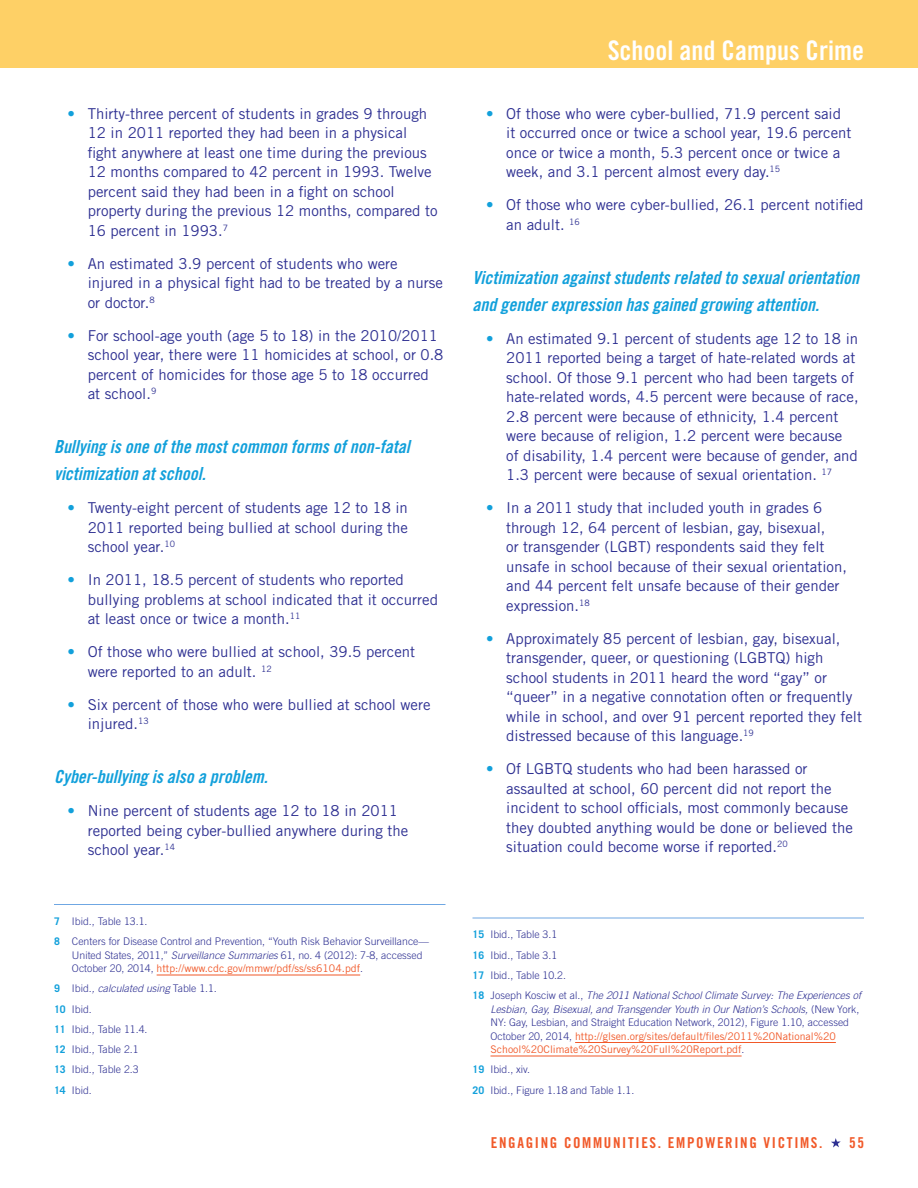
<style>
.page{position:relative;width:918px;height:1188px;background:#fff}
.page>*{position:absolute;margin:0;border:0;box-sizing:border-box;transform-origin:0 0}
.t1{font:27px "Trade Gothic LT Std Bd Cn 20";color:#fff}
.t2{font:18px/27px "Trade Gothic LT Std Bd Cn 20 Obl";color:#12a0db}
.t3{font:15px/19.5px "Trade Gothic LT Std";color:#2e3092}
.t4{font:15px "Trade Gothic LT Std Bd Cn 20";letter-spacing:.11em;color:#f15929}
.t5{font:300 10.5px/20.2px "Trade Gothic LT Std";color:#2e3092}
.t6{font:10.5px/13.5px "Trade Gothic LT Std";color:#f15929}
.s1{color:#12a0db}
.s2{font-weight:700;color:#12a0db}
.s3{font-style:italic}
.s4{font-weight:400;color:#f15929}
.s5{font-weight:300;font-style:italic;color:#2e3092}
.s6{font-weight:300;color:#2e3092}
</style>
<div class="page">
<svg style="left:831px;top:1138px;width:10px;height:10px"></svg>
<div style="left:0;top:0;width:918px;height:68px;background:#fed066"></div>
<hr style="left:472px;top:918px;width:392px;height:1px;background:#6fa7e3">
<hr style="left:575px;top:1042px;width:261px;height:1px;background:#f15929">
<hr style="left:490px;top:1056px;width:252px;height:1px;background:#f15929">
<hr style="left:54px;top:904px;width:392px;height:1px;background:#6fa7e3">
<hr style="left:157px;top:975px;width:203px;height:1px;background:#f15929">
<p class="t3" style="left:88px;top:104px;width:351px;text-indent:-20px"><span class="s1">•</span> Thirty-three percent of students in grades 9 through 12 in 2011 reported they had been in a physical fight anywhere at least one time during the previous 12 months compared to 42 percent in 1993. Twelve percent said they had been in a fight on school property during the previous 12 months, compared to 16 percent in 1993.<sup>7</sup></p>
<p class="t3" style="left:88px;top:254px;width:357px;text-indent:-20px"><span class="s1">•</span> An estimated 3.9 percent of students who were injured in a physical fight had to be treated by a nurse or doctor.<sup>8</sup></p>
<p class="t3" style="left:88px;top:326px;width:357px;text-indent:-20px"><span class="s1">•</span> For school-age youth (age 5 to 18) in the 2010/2011 school year, there were 11 homicides at school, or 0.8 percent of homicides for those age 5 to 18 occurred at school.<sup>9</sup></p>
<p class="t2" style="left:54px;top:434px;width:357px">Bullying is one of the most common forms of non-fatal victimization at school.</p>
<p class="t3" style="left:88px;top:498px;width:322px;text-align:justify;text-indent:-20px"><span class="s1">•</span> Twenty-eight percent of students age 12 to 18 in 2011 reported being bullied at school during the school year.<sup>10</sup></p>
<p class="t3" style="left:88px;top:570px;width:352px;text-indent:-20px"><span class="s1">•</span> In 2011, 18.5 percent of students who reported bullying problems at school indicated that it occurred at least once or twice a month.<sup>11</sup></p>
<p class="t3" style="left:88px;top:642px;width:329px;text-indent:-20px"><span class="s1">•</span> Of those who were bullied at school, 39.5 percent were reported to an adult. <sup>12</sup></p>
<p class="t3" style="left:88px;top:695px;width:344px;text-indent:-20px"><span class="s1">•</span> Six percent of those who were bullied at school were injured.<sup>13</sup></p>
<p class="t2" style="left:54px;top:764px;width:215px">Cyber-bullying is also a problem.</p>
<p class="t3" style="left:88px;top:801px;width:322px;text-indent:-20px"><span class="s1">•</span> Nine percent of students age 12 to 18 in 2011 reported being cyber-bullied anywhere during the school year.<sup>14</sup></p>
<p class="t5" style="left:54px;top:911px;width:377px"><span class="s2">7</span> Ibid., Table 13.1.<br><span class="s2">8</span> Centers for Disease Control and Prevention, “Youth Risk Behavior Surveillance—</p>
<p class="t5" style="left:72px;top:948px;width:352px;line-height:13.5px">United States, 2011,” <span class="s3">Surveillance Summaries</span> 61, no. 4 (2012): 7-8, accessed<br>October 20, 2014, <span class="s4">http://www.cdc.gov/mmwr/pdf/ss/ss6104.pdf</span>.</p>
<p class="t5" style="left:54px;top:978px;width:164px"><span class="s2">9</span> Ibid.<span class="s3">, calculated using</span> Table 1.1<span class="s3">.<br></span><span class="s2">10</span> Ibid.<br><span class="s2">11</span> Ibid., Table 11.4.<br><span class="s2">12</span> Ibid., Table 2.1<br><span class="s2">13</span> Ibid., Table 2.3<br><span class="s2">14</span> Ibid.</p>
<h1 class="t1" style="left:608px;top:34px;width:258px">School and Campus Crime</h1>
<p class="t3" style="left:506px;top:104px;width:347px;text-indent:-20px"><span class="s1">•</span> Of those who were cyber-bullied, 71.9 percent said it occurred once or twice a school year, 19.6 percent once or twice a month, 5.3 percent once or twice a week, and 3.1 percent almost every day.<sup>15</sup></p>
<p class="t3" style="left:506px;top:195px;width:359px;text-indent:-20px"><span class="s1">•</span> Of those who were cyber-bullied, 26.1 percent notified an adult. <sup>16</sup></p>
<p class="t2" style="left:472px;top:264px;width:388px">Victimization against students related to sexual orientation and gender expression has gained growing attention.</p>
<p class="t3" style="left:506px;top:329px;width:354px;text-indent:-20px"><span class="s1">•</span> An estimated 9.1 percent of students age 12 to 18 in 2011 reported being a target of hate-related words at school. Of those 9.1 percent who had been targets of hate-related words, 4.5 percent were because of race, 2.8 percent were because of ethnicity, 1.4 percent were because of religion, 1.2 percent were because of disability, 1.4 percent were because of gender, and 1.3 percent were because of sexual orientation. <sup>17</sup></p>
<p class="t3" style="left:506px;top:498px;width:342px;text-indent:-20px"><span class="s1">•</span> In a 2011 study that included youth in grades 6 through 12, 64 percent of lesbian, gay, bisexual,<br>or transgender (LGBT) respondents said they felt unsafe in school because of their sexual orientation, and 44 percent felt unsafe because of their gender expression.<sup>18</sup></p>
<p class="t3" style="left:506px;top:629px;width:357px;text-indent:-20px"><span class="s1">•</span> Approximately 85 percent of lesbian, gay, bisexual, transgender, queer, or questioning (LGBTQ) high school students in 2011 heard the word “gay” or “queer” in a negative connotation often or frequently while in school, and over 91 percent reported they felt distressed because of this language.<sup>19</sup></p>
<p class="t3" style="left:506px;top:759px;width:348px;text-indent:-20px"><span class="s1">•</span> Of LGBTQ students who had been harassed or assaulted at school, 60 percent did not report the incident to school officials, most commonly because they doubted anything would be done or believed the situation could become worse if reported.<sup>20</sup></p>
<p class="t5" style="left:472px;top:924px;width:390px"><span class="s2">15</span> Ibid., Table 3.1<br><span class="s2">16</span> Ibid., Table 3.1<br><span class="s2">17</span> Ibid., Table 10.2.<br><span class="s2">18</span> Joseph Kosciw et al., <span class="s3">The 2011 National School Climate Survey: The Experiences of</span></p>
<p class="t6" style="left:490px;top:1002px;width:370px"><span class="s5">Lesbian, Gay, Bisexual, and Transgender Youth in Our Nation’s Schools,</span> <span class="s6">(New York, NY: Gay, Lesbian, and Straight Education Network, 2012), Figure 1.10, accessed October 20, 2014,</span> http://glsen.org/sites/default/files/2011%20National%20<br>School%20Climate%20Survey%20Full%20Report.pdf<span class="s6">.</span></p>
<p class="t5" style="left:472px;top:1059px;width:163px"><span class="s2">19</span> Ibid., xiv.<br><span class="s2">20</span> Ibid., Figure 1.18 and Table 1.1.</p>
<p class="t4" style="left:491px;top:1133px;width:333px">ENGAGING COMMUNITIES. EMPOWERING VICTIMS.</p>
<p class="t4" style="left:849px;top:1133px;width:16px">55</p>
</div>
